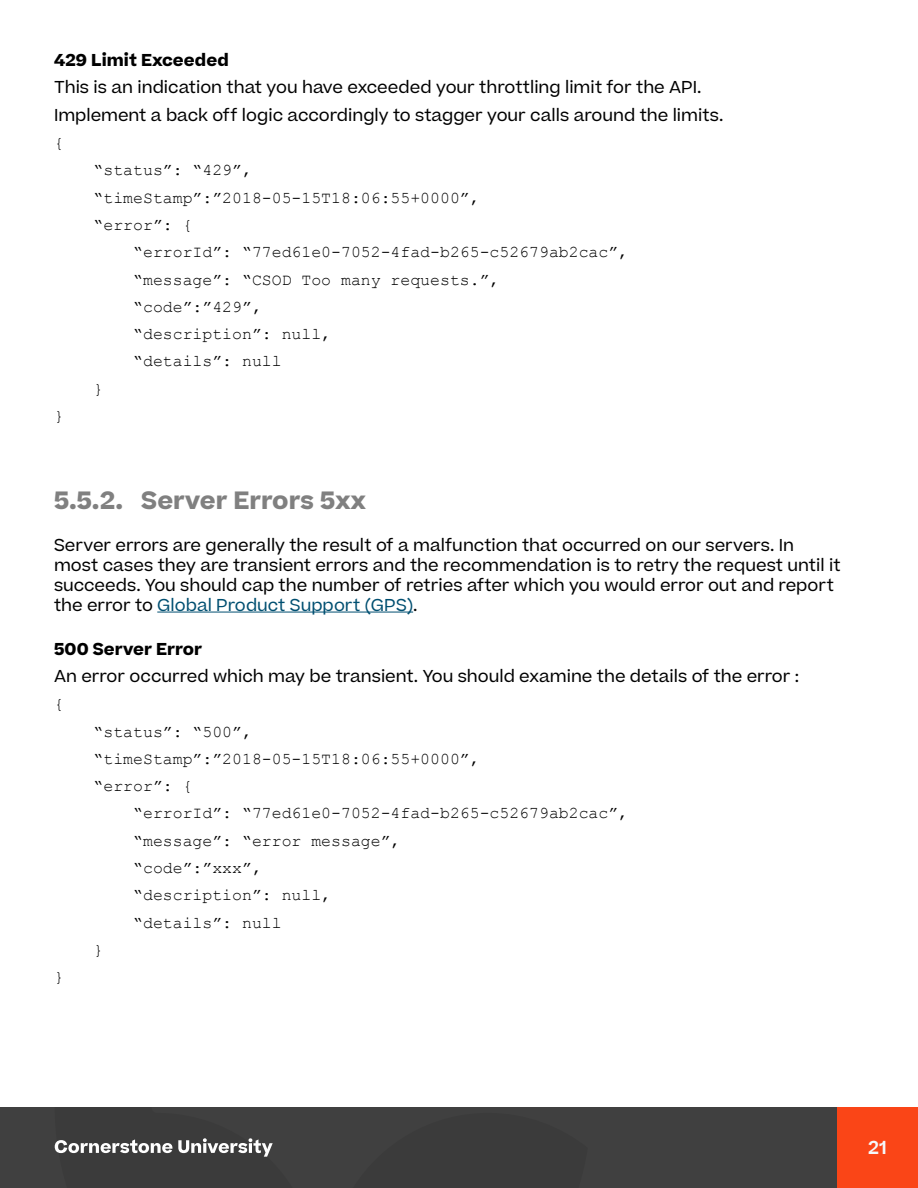
<style>
.page{position:relative;width:918px;height:1188px;background:#fff}
.page>*{position:absolute;margin:0;border:0;box-sizing:border-box;transform-origin:0 0}
.t1{font:700 24px "Beatrice";color:#808080}
.t2{font:600 18px "Beatrice";color:#f5f8fa}
.t3{font:16.5px/19.8px "Beatrice";color:#000}
.t4{font:16.5px/27.3px "Courier New";color:#000}
.t5{font:700 16.5px "Beatrice";color:#000}
.s1{color:#004f71}
</style>
<div class="page">
<div style="left:0;top:1107px;width:837px;height:81px;background:#404040"></div>
<div style="left:837px;top:1107px;width:81px;height:81px;background:#fa4517"></div>
<svg style="left:55px;top:1138px;width:218px;height:19px"></svg>
<hr style="left:157px;top:612px;width:256px;height:1px;background:#004f71">
<p class="t5" style="left:54px;top:49px;width:176px">429 Limit Exceeded</p>
<p class="t3" style="left:54px;top:74px;width:671px;line-height:27.3px">This is an indication that you have exceeded your throttling limit for the API.<br>Implement a back off logic accordingly to stagger your calls around the limits.</p>
<p class="t4" style="left:54px;top:129px;width:11px">{</p>
<p class="t4" style="left:94px;top:156px;width:388px">“status”: “429”, “timeStamp”:”2018-05-15T18:06:55+0000”, “error”: {</p>
<p class="t4" style="left:133px;top:238px;width:497px">“errorId”: “77ed61e0-7052-4fad-b265-c52679ab2cac”, “message”: “CSOD Too many requests.”, “code”:”429”,<br>“description”: null,<br>“details”: null</p>
<p class="t4" style="left:94px;top:374px;width:11px">}</p>
<p class="t4" style="left:54px;top:402px;width:11px">}</p>
<h1 class="t1" style="left:54px;top:484px;width:314px">5.5.2. Server Errors 5xx</h1>
<p class="t3" style="left:54px;top:535px;width:788px">Server errors are generally the result of a malfunction that occurred on our servers. In most cases they are transient errors and the recommendation is to retry the request until it succeeds. You should cap the number of retries after which you would error out and report the error to <span class="s1">Global Product Support (GPS)</span>.</p>
<p class="t5" style="left:54px;top:637px;width:150px">500 Server Error</p>
<p class="t3" style="left:54px;top:666px;width:747px">An error occurred which may be transient. You should examine the details of the error :</p>
<p class="t4" style="left:54px;top:690px;width:11px">{</p>
<p class="t4" style="left:94px;top:717px;width:388px">“status”: “500”, “timeStamp”:”2018-05-15T18:06:55+0000”, “error”: {</p>
<p class="t4" style="left:133px;top:799px;width:497px">“errorId”: “77ed61e0-7052-4fad-b265-c52679ab2cac”, “message”: “error message”,<br>“code”:”xxx”,<br>“description”: null,<br>“details”: null</p>
<p class="t4" style="left:94px;top:936px;width:11px">}</p>
<p class="t4" style="left:54px;top:963px;width:11px">}</p>
<p class="t2" style="left:868px;top:1136px;width:20px">21</p>
</div>
